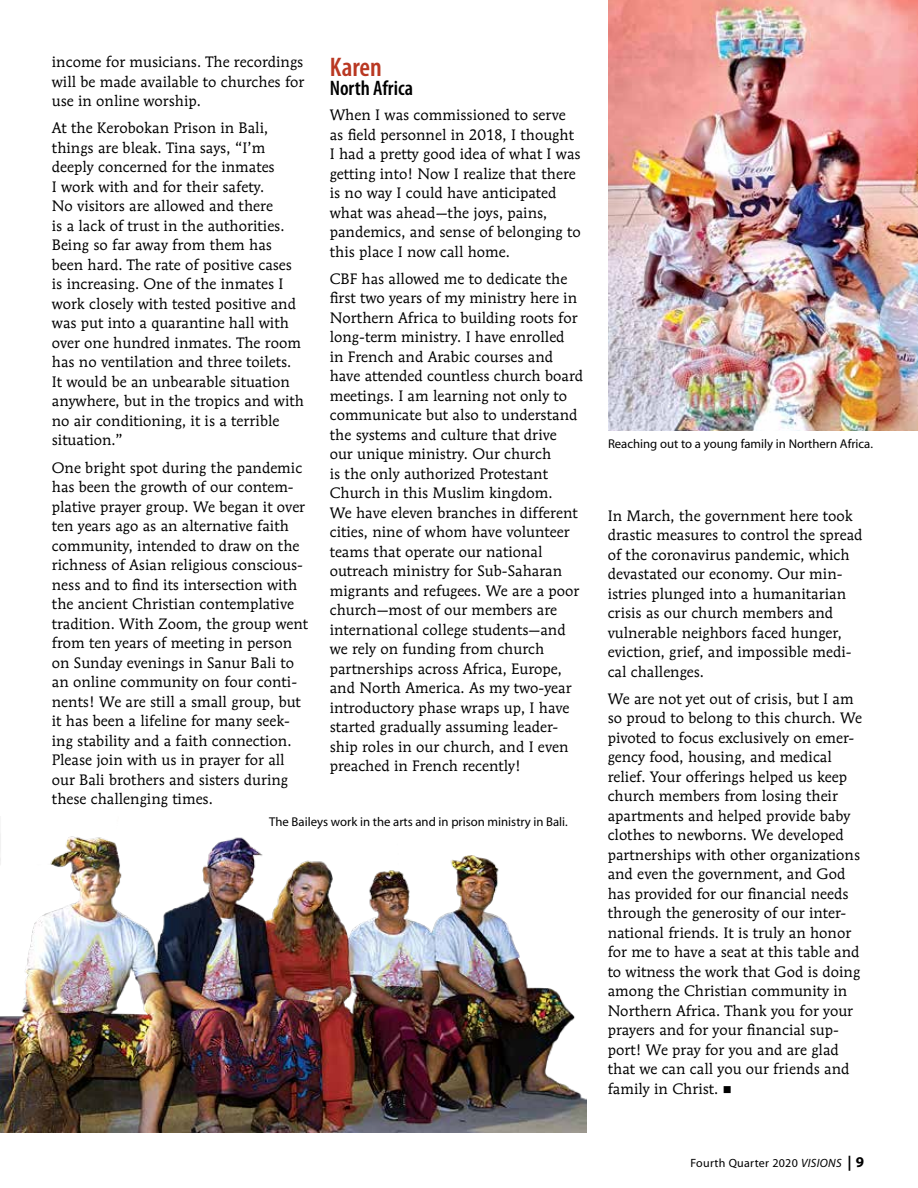
<style>
.page{position:relative;width:918px;height:1188px;background:#fff}
.page>*{position:absolute;margin:0;border:0;box-sizing:border-box;transform-origin:0 0}
.t1{font:600 condensed 27px "Myriad Pro";color:#b93822}
.t2{font:600 condensed 21px "Myriad Pro";color:#000}
.t3{font:15px/19.5px "Mendoza Roman";color:#000}
.t4{font:12.75px "Myriad";color:#000}
.t5{font:12px "Myriad";letter-spacing:.025em;color:#000}
.s1{font-style:italic}
.s2{font-weight:700;font-size:15px}
</style>
<div class="page">
<img style="left:608px;top:0;width:310px;height:430px">
<img style="left:0;top:833px;width:586px;height:300px">
<p class="t3" style="left:52px;top:52px;width:254px;text-align:justify">income for musicians. The recordings will be made available to churches for use in online worship.</p>
<p class="t3" style="left:52px;top:118px;width:254px">At the Kerobokan Prison in Bali, things are bleak. Tina says, “I’m deeply concerned for the inmates<br>I work with and for their safety.<br>No visitors are allowed and there<br>is a lack of trust in the authorities.<br>Being so far away from them has been hard. The rate of positive cases is increasing. One of the inmates I work closely with tested positive and was put into a quarantine hall with over one hundred inmates. The room has no ventilation and three toilets.<br>It would be an unbearable situation anywhere, but in the tropics and with no air conditioning, it is a terrible situation.”</p>
<p class="t3" style="left:52px;top:457px;width:258px">One bright spot during the pandemic has been the growth of our contem&shy;plative prayer group. We began it over ten years ago as an alternative faith community, intended to draw on the richness of Asian religious conscious&shy;ness and to find its intersection with the ancient Christian contemplative tradition. With Zoom, the group went from ten years of meeting in person on Sunday evenings in Sanur Bali to an online community on four conti&shy;nents! We are still a small group, but it has been a lifeline for many seek&shy;ing stability and a faith connection.<br>Please join with us in prayer for all our Bali brothers and sisters during these challenging times.</p>
<h1 class="t1" style="left:330px;top:52px;width:54px">Karen</h1>
<h2 class="t2" style="left:330px;top:77px;width:85px">North Africa</h2>
<p class="t3" style="left:330px;top:105px;width:253px">When I was commissioned to serve as field personnel in 2018, I thought I had a pretty good idea of what I was getting into! Now I realize that there is no way I could have anticipated what was ahead—the joys, pains, pandemics, and sense of belonging to this place I now call home.</p>
<p class="t3" style="left:330px;top:269px;width:255px">CBF has allowed me to dedicate the first two years of my ministry here in Northern Africa to building roots for long-term ministry. I have enrolled<br>in French and Arabic courses and have attended countless church board meetings. I am learning not only to communicate but also to understand the systems and culture that drive our unique ministry. Our church<br>is the only authorized Protestant Church in this Muslim kingdom.<br>We have eleven branches in different cities, nine of whom have volunteer teams that operate our national outreach ministry for Sub-Saharan migrants and refugees. We are a poor church—most of our members are international college students—and we rely on funding from church partnerships across Africa, Europe, and North America. As my two-year introductory phase wraps up, I have started gradually assuming leader&shy;ship roles in our church, and I even preached in French recently!</p>
<p class="t4" style="left:269px;top:815px;width:300px">The Baileys work in the arts and in prison ministry in Bali.</p>
<p class="t4" style="left:608px;top:437px;width:267px">Reaching out to a young family in Northern Africa.</p>
<p class="t3" style="left:608px;top:506px;width:256px">In March, the government here took drastic measures to control the spread of the coronavirus pandemic, which devastated our economy. Our min&shy;istries plunged into a humanitarian crisis as our church members and vulnerable neighbors faced hunger, eviction, grief, and impossible medi&shy;cal challenges.</p>
<p class="t3" style="left:608px;top:689px;width:256px">We are not yet out of crisis, but I am so proud to belong to this church. We pivoted to focus exclusively on emer&shy;gency food, housing, and medical relief. Your offerings helped us keep church members from losing their apartments and helped provide baby clothes to newborns. We developed partnerships with other organizations and even the government, and God has provided for our financial needs through the generosity of our inter&shy;national friends. It is truly an honor for me to have a seat at this table and to witness the work that God is doing among the Christian community in Northern Africa. Thank you for your prayers and for your financial sup&shy;port! We pray for you and are glad that we can call you our friends and family in Christ. ■</p>
<p class="t5" style="left:691px;top:1157px;width:175px">Fourth Quarter 2020 <span class="s1">VISIONS</span> <span class="s2">| 9</span></p>
</div>
